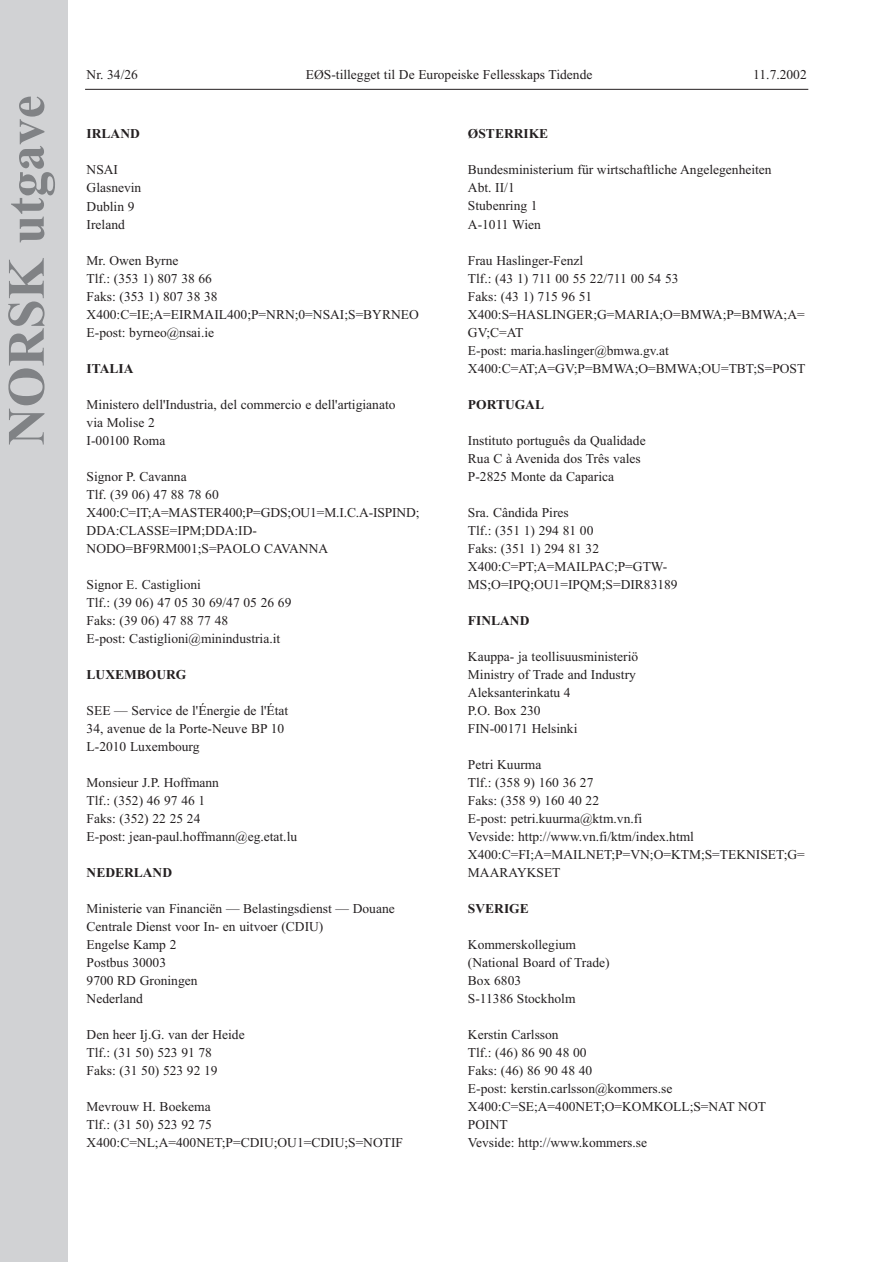
<style>
.page{position:relative;width:893px;height:1262px;background:#fff}
.page>*{position:absolute;margin:0;border:0;box-sizing:border-box;transform-origin:0 0}
.t1{font:700 52.5px "Times New Roman";color:#808285}
.t2{font:13.5px/18px "Times New Roman";color:#231f20}
.t3{font:700 13.5px "Times New Roman";color:#231f20}
</style>
<div class="page">
<hr style="left:85px;top:89px;width:723px;height:1px;background:#231f20">
<div style="left:0;top:0;width:68px;height:1261px;background:#d1d2d4"></div>
<h1 class="t1" style="left:9px;top:445px;width:351px;rotate:-90deg">NORSK utgave</h1>
<p class="t2" style="left:87px;top:67px;width:53px">Nr. 34/26</p>
<p class="t2" style="left:306px;top:67px;width:288px">EØS-tillegget til De Europeiske Fellesskaps Tidende</p>
<p class="t2" style="left:753px;top:67px;width:55px">11.7.2002</p>
<p class="t3" style="left:87px;top:129px;width:55px">IRLAND</p>
<p class="t2" style="left:87px;top:162px;width:56px">NSAI<br>Glasnevin<br>Dublin 9<br>Ireland</p>
<p class="t2" style="left:87px;top:252px;width:334px">Mr. Owen Byrne<br>Tlf.: (353 1) 807 38 66<br>Faks: (353 1) 807 38 38<br>X400:C=IE;A=EIRMAIL400;P=NRN;0=NSAI;S=BYRNEO<br>E-post: byrneo@nsai.ie</p>
<p class="t3" style="left:87px;top:363px;width:49px">ITALIA</p>
<p class="t2" style="left:87px;top:396px;width:310px">Ministero dell'Industria, del commercio e dell'artigianato via Molise 2<br>I-00100 Roma</p>
<p class="t2" style="left:87px;top:468px;width:334px">Signor P. Cavanna<br>Tlf. (39 06) 47 88 78 60<br>X400:C=IT;A=MASTER400;P=GDS;OU1=M.I.C.A-ISPIND;<br>DDA:CLASSE=IPM;DDA:ID-<br>NODO=BF9RM001;S=PAOLO CAVANNA</p>
<p class="t2" style="left:87px;top:576px;width:206px">Signor E. Castiglioni<br>Tlf.: (39 06) 47 05 30 69/47 05 26 69<br>Faks: (39 06) 47 88 77 48<br>E-post: Castiglioni@minindustria.it</p>
<p class="t3" style="left:87px;top:669px;width:101px">LUXEMBOURG</p>
<p class="t2" style="left:87px;top:702px;width:203px">SEE — Service de l'Énergie de l'État<br>34, avenue de la Porte-Neuve BP 10<br>L-2010 Luxembourg</p>
<p class="t2" style="left:87px;top:774px;width:212px">Monsieur J.P. Hoffmann<br>Tlf.: (352) 46 97 46 1<br>Faks: (352) 22 25 24<br>E-post: jean-paul.hoffmann@eg.etat.lu</p>
<p class="t3" style="left:87px;top:867px;width:87px">NEDERLAND</p>
<p class="t2" style="left:87px;top:900px;width:310px">Ministerie van Financiën — Belastingsdienst — Douane<br>Centrale Dienst voor In- en uitvoer (CDIU)<br>Engelse Kamp 2<br>Postbus 30003<br>9700 RD Groningen<br>Nederland</p>
<p class="t2" style="left:87px;top:1026px;width:160px">Den heer Ij.G. van der Heide<br>Tlf.: (31 50) 523 91 78<br>Faks: (31 50) 523 92 19</p>
<p class="t2" style="left:87px;top:1098px;width:318px">Mevrouw H. Boekema<br>Tlf.: (31 50) 523 92 75<br>X400:C=NL;A=400NET;P=CDIU;OU1=CDIU;S=NOTIF</p>
<p class="t3" style="left:468px;top:129px;width:82px">ØSTERRIKE</p>
<p class="t2" style="left:468px;top:162px;width:305px">Bundesministerium für wirtschaftliche Angelegenheiten<br>Abt. II/1<br>Stubenring 1<br>A-1011 Wien</p>
<p class="t2" style="left:468px;top:252px;width:339px">Frau Haslinger-Fenzl<br>Tlf.: (43 1) 711 00 55 22/711 00 54 53<br>Faks: (43 1) 715 96 51<br>X400:S=HASLINGER;G=MARIA;O=BMWA;P=BMWA;A=<br>GV;C=AT<br>E-post: maria.haslinger@bmwa.gv.at<br>X400:C=AT;A=GV;P=BMWA;O=BMWA;OU=TBT;S=POST</p>
<p class="t3" style="left:468px;top:399px;width:78px">PORTUGAL</p>
<p class="t2" style="left:468px;top:432px;width:179px">Instituto português da Qualidade<br>Rua C à Avenida dos Três vales<br>P-2825 Monte da Caparica</p>
<p class="t2" style="left:468px;top:504px;width:211px">Sra. Cândida Pires<br>Tlf.: (351 1) 294 81 00<br>Faks: (351 1) 294 81 32<br>X400:C=PT;A=MAILPAC;P=GTW-<br>MS;O=IPQ;OU1=IPQM;S=DIR83189</p>
<p class="t3" style="left:468px;top:615px;width:63px">FINLAND</p>
<p class="t2" style="left:468px;top:648px;width:172px">Kauppa- ja teollisuusministeriö<br>Ministry of Trade and Industry<br>Aleksanterinkatu 4<br>P.O. Box 230<br>FIN-00171 Helsinki</p>
<p class="t2" style="left:468px;top:756px;width:338px">Petri Kuurma<br>Tlf.: (358 9) 160 36 27<br>Faks: (358 9) 160 40 22<br>E-post: petri.kuurma@ktm.vn.fi<br>Vevside: http://www.vn.fi/ktm/index.html<br>X400:C=FI;A=MAILNET;P=VN;O=KTM;S=TEKNISET;G=<br>MAARAYKSET</p>
<p class="t3" style="left:468px;top:903px;width:62px">SVERIGE</p>
<p class="t2" style="left:468px;top:936px;width:143px">Kommerskollegium (National Board of Trade)<br>Box 6803<br>S-11386 Stockholm</p>
<p class="t2" style="left:468px;top:1026px;width:299px">Kerstin Carlsson<br>Tlf.: (46) 86 90 48 00<br>Faks: (46) 86 90 48 40<br>E-post: kerstin.carlsson@kommers.se<br>X400:C=SE;A=400NET;O=KOMKOLL;S=NAT NOT<br>POINT<br>Vevside: http://www.kommers.se</p>
</div>
